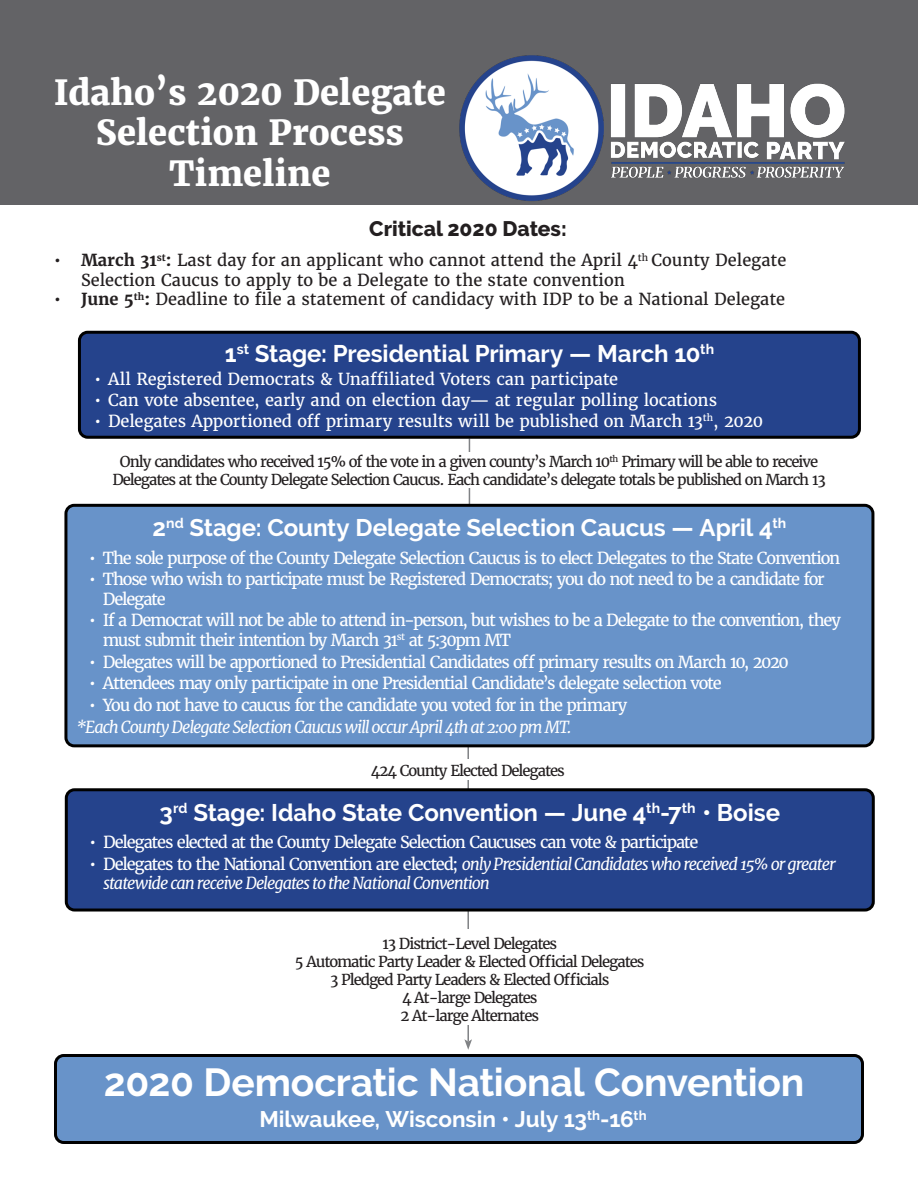
<style>
.page{position:relative;width:918px;height:1188px;background:#fff}
.page>*{position:absolute;margin:0;border:0;box-sizing:border-box;transform-origin:0 0}
.Org_chart_lg{font:700 39px "Raleway";letter-spacing:-.005em;color:#fff}
.t1{font:800 34.5px/40.5px "Merriweather";color:#fff;text-align:center}
.Org_chart_lg-2{font:700 24px "Raleway";letter-spacing:-.005em;color:#fff}
.Org_chart_lg-3{font:700 22.5px "Raleway";letter-spacing:-.005em;color:#fff}
.t2{font:800 21px "Raleway";color:#231f20}
.t3{font:16.5px/19.5px "Merriweather";letter-spacing:-.065em;color:#fff}
.Org_chart_lg-4{font:italic 16.5px/19.5px "Merriweather";letter-spacing:-.065em;color:#fff}
.t4{font:16.5px/19.5px "Merriweather";color:#231f20}
.t5{font:16.5px "Merriweather";letter-spacing:-.005em;color:#fff}
.t6{font:16.5px "Merriweather";letter-spacing:-.01em;color:#fff}
.t7{font:15px/18px "Merriweather";letter-spacing:-.07em;color:#231f20;text-align:center}
.s1{font-weight:700}
.s2{font-style:normal}
</style>
<div class="page">
<hr style="left:467px;top:745px;width:2px;height:297px;background:#808285">
<svg style="left:464px;top:1039px;width:8px;height:11px"></svg>
<div style="left:0;top:0;width:918px;height:204px;background:#636366"></div>
<hr style="left:469px;top:438px;width:1px;height:117px;background:#808285">
<div style="left:79px;top:332px;width:780px;height:105px;background:#25438c;border-radius:8px"></div>
<div style="left:78px;top:331px;width:783px;height:108px;border:3px solid #000;border-radius:8px"></div>
<div style="left:66px;top:505px;width:807px;height:241px;background:#6893c9;border-radius:8px"></div>
<div style="left:64px;top:504px;width:810px;height:243px;border:3px solid #000;border-radius:8px"></div>
<div style="left:66px;top:790px;width:807px;height:120px;background:#25438c;border-radius:8px"></div>
<div style="left:65px;top:788px;width:810px;height:124px;border:3px solid #000;border-radius:8px"></div>
<div style="left:56px;top:1055px;width:806px;height:87px;background:#6893c9;border-radius:8px"></div>
<div style="left:54px;top:1054px;width:810px;height:90px;border:3px solid #000;border-radius:8px"></div>
<div style="left:337px;top:759px;width:262px;height:20px;background:#fff"></div>
<img style="left:459px;top:55px;width:386px;height:146px">
<div style="left:284px;top:930px;width:372px;height:95px;background:#fff"></div>
<p class="t1" style="left:54px;top:72px;width:393px">Idaho’s 2020 Delegate<br>Selection Process<br>Timeline</p>
<p class="t2" style="left:369px;top:217px;width:199px">Critical 2020 Dates:</p>
<p class="t4" style="left:81px;top:251px;width:707px;text-indent:-27px"><span class="s1">• March 31</span><sup>st</sup><span class="s1">:</span> Last day for an applicant who cannot attend the April 4<sup>th</sup> County Delegate<br>Selection Caucus to apply to be a Delegate to the state convention</p>
<p class="t4" style="left:54px;top:290px;width:733px"><span class="s1">• June 5</span><sup>th</sup><span class="s1">:</span> Deadline to file a statement of candidacy with IDP to be a National Delegate</p>
<p class="Org_chart_lg-2" style="left:225px;top:339px;width:491px">1<sup>st</sup> Stage: Presidential Primary — March 10<sup>th</sup></p>
<p class="t5" style="left:94px;top:368px;width:525px">• All Registered Democrats &amp; Unaffiliated Voters can participate</p>
<p class="t6" style="left:94px;top:389px;width:624px">• Can vote absentee, early and on election day— at regular polling locations</p>
<p class="t5" style="left:94px;top:410px;width:670px">• Delegates Apportioned off primary results will be published on March 13<sup>th</sup>, 2020</p>
<p class="t7" style="left:112px;top:453px;width:715px">Only candidates who received 15% of the vote in a given county’s March 10<sup>th</sup> Primary will be able to receive<br>Delegates at the County Delegate Selection Caucus. Each candidate’s delegate totals be published on March 13</p>
<p class="Org_chart_lg-2" style="left:152px;top:514px;width:635px">2<sup>nd</sup> Stage: County Delegate Selection Caucus — April 4<sup>th</sup></p>
<p class="t3" style="left:89px;top:548px;width:753px">• The sole purpose of the County Delegate Selection Caucus is to elect Delegates to the State Convention</p>
<p class="t3" style="left:103px;top:570px;width:724px;text-indent:-14px">• Those who wish to participate must be Registered Democrats; you do not need to be a candidate for<br>Delegate</p>
<p class="t3" style="left:103px;top:611px;width:740px;text-indent:-14px">• If a Democrat will not be able to attend in-person, but wishes to be a Delegate to the convention, they must submit their intention by March 31<sup>st</sup> at 5:30pm MT</p>
<p class="t3" style="left:89px;top:652px;width:701px">• Delegates will be apportioned to Presidential Candidates off primary results on March 10, 2020</p>
<p class="t3" style="left:89px;top:674px;width:634px">• Attendees may only participate in one Presidential Candidate’s delegate selection vote</p>
<p class="t3" style="left:89px;top:695px;width:540px">• You do not have to caucus for the candidate you voted for in the primary</p>
<p class="Org_chart_lg-4" style="left:76px;top:717px;width:497px">*Each County Delegate Selection Caucus will occur April 4th at 2:00 pm MT.</p>
<p class="t7" style="left:371px;top:762px;width:195px">424 County Elected Delegates</p>
<p class="Org_chart_lg-2" style="left:160px;top:799px;width:622px">3<sup>rd</sup> Stage: Idaho State Convention — June 4<sup>th</sup>-7<sup>th</sup> • Boise</p>
<p class="t3" style="left:90px;top:833px;width:610px">• Delegates elected at the County Delegate Selection Caucuses can vote &amp; participate</p>
<p class="Org_chart_lg-4" style="left:103px;top:854px;width:734px;text-indent:-14px"><span class="s2">• Delegates to the National Convention are elected;</span> only Presidential Candidates who received 15% or greater statewide can receive Delegates to the National Convention</p>
<p class="t7" style="left:382px;top:934px;width:176px">13 District-Level Delegates</p>
<p class="t7" style="left:295px;top:952px;width:351px">5 Automatic Party Leader &amp; Elected Official Delegates</p>
<p class="t7" style="left:330px;top:970px;width:281px">3 Pledged Party Leaders &amp; Elected Officials</p>
<p class="t7" style="left:402px;top:988px;width:137px">4 At-large Delegates</p>
<p class="t7" style="left:400px;top:1006px;width:140px">2 At-large Alternates</p>
<p class="Org_chart_lg" style="left:104px;top:1060px;width:702px">2020 Democratic National Convention</p>
<p class="Org_chart_lg-3" style="left:259px;top:1107px;width:389px">Milwaukee, Wisconsin • July 13<sup>th</sup>-16<sup>th</sup></p>
</div>
